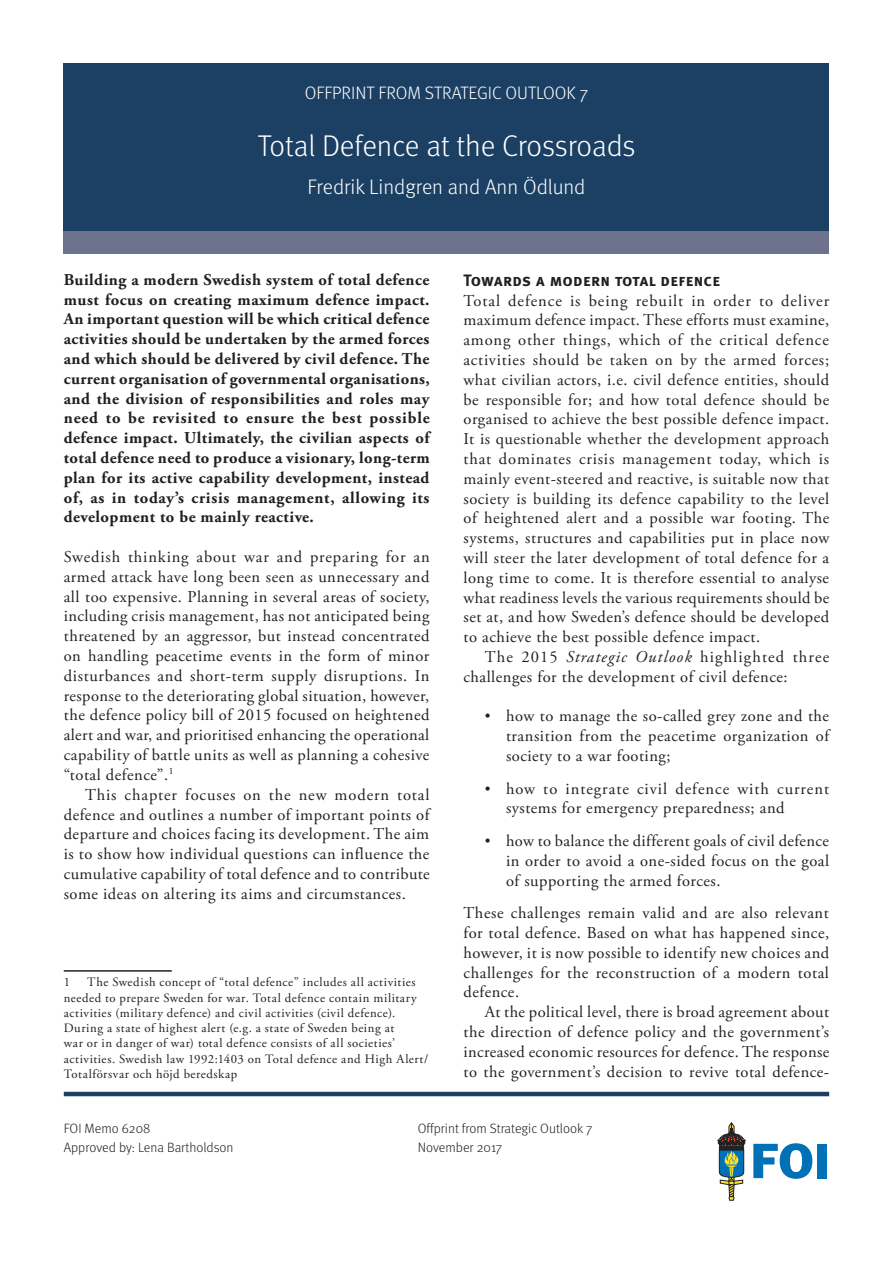
<style>
.page{position:relative;width:893px;height:1263px;background:#fff}
.page>*{position:absolute;margin:0;border:0;box-sizing:border-box;transform-origin:0 0}
.Rubrik_1{font:300 30px "Meta";letter-spacing:-.005em;color:#fff}
.Rubrik_1-2{font:300 21px "Meta";color:#fff}
.Punktsats_2{font:300 18px "Meta";color:#fff}
.t1{font:16.5px/19.8px "Adobe Garamond Pro";letter-spacing:.03em;color:#231f20;text-align:justify}
.t2{font:700 16.5px/19.8px "Adobe Garamond Pro";letter-spacing:.03em;color:#231f20;text-align:justify}
.t3{font:16.5px "Meta Bold Caps";letter-spacing:.02em;color:#231f20}
.Punktsats_2-2{font:300 13.5px "Meta";color:#231f20}
.t4{font:12.75px/15.3px "Adobe Garamond Pro";letter-spacing:.045em;color:#231f20}
.s1{font-style:italic}
.s2{font-family:"Times New Roman"}
</style>
<div class="page">
<div style="left:64px;top:208px;width:765px;height:45px;background:#6d738d"></div>
<svg style="left:753px;top:1143px;width:59px;height:36px"></svg>
<div style="left:818px;top:1144px;width:9px;height:34px;background:#0071b6"></div>
<svg style="left:718px;top:1122px;width:27px;height:78px"></svg>
<div style="left:64px;top:63px;width:765px;height:167px;background:#1b4064"></div>
<hr style="left:64px;top:1092px;width:765px;height:4px;background:#1b4064">
<hr style="left:64px;top:970px;width:108px;height:2px;background:#231f20">
<p class="Punktsats_2" style="left:305px;top:83px;width:285px">OFFPRINT FROM STRATEGIC OUTLOOK 7</p>
<p class="Rubrik_1" style="left:258px;top:129px;width:379px">Total Defence at the Crossroads</p>
<p class="Rubrik_1-2" style="left:307px;top:175px;width:279px">Fredrik Lindgren and Ann Ödlund</p>
<p class="t2" style="left:64px;top:270px;width:367px">Building a modern Swedish system of total defence must focus on creating maximum defence impact.<br>An important question will be which critical defence activities should be undertaken by the armed forces and which should be delivered by civil defence. The current organisation of governmental organisations, and the division of responsibilities and roles may need to be revisited to ensure the best possible defence impact. Ultimately, the civilian aspects of total defence need to produce a visionary, long-term plan for its active capability development, instead of, as in today’s crisis management, allowing its development to be mainly reactive.</p>
<p class="t1" style="left:64px;top:547px;width:367px">Swedish thinking about war and preparing for an armed attack have long been seen as unnecessary and all too expensive. Planning in several areas of society, including crisis management, has not anticipated being threatened by an aggressor, but instead concentrated on handling peacetime events in the form of minor disturbances and short-term supply disruptions. In response to the deteriorating global situation, however, the defence policy bill of 2015 focused on heightened alert and war, and prioritised enhancing the operational capability of battle units as well as planning a cohesive “total defence”.<sup>1</sup></p>
<p class="t1" style="left:64px;top:785px;width:367px;text-indent:21px">This chapter focuses on the new modern total defence and outlines a number of important points of departure and choices facing its development. The aim is to show how individual questions can influence the cumulative capability of total defence and to contribute some ideas on altering its aims and circumstances.</p>
<p class="t4" style="left:64px;top:975px;width:366px;text-indent:23px">The Swedish concept of “total defence” includes all activities needed to prepare Sweden for war. Total defence contain military activities (military defence) and civil activities (civil defence).<br>During a state of highest alert (e.g. a state of Sweden being at<br>war or in danger of war) total defence consists of all societies’ activities. Swedish law 1992:1403 on Total defence and High Alert/ Totalförsvar och höjd beredskap</p>
<p class="t4" style="left:64px;top:975px;width:8px">1</p>
<p class="t3" style="left:463px;top:270px;width:258px">Towards a modern total defence</p>
<p class="t1" style="left:463px;top:291px;width:367px">Total defence is being rebuilt in order to deliver maximum defence impact. These efforts must examine, among other things, which of the critical defence activities should be taken on by the armed forces; what civilian actors, i.e. civil defence entities, should be responsible for; and how total defence should be organised to achieve the best possible defence impact.<br>It is questionable whether the development approach that dominates crisis management today, which is mainly event-steered and reactive, is suitable now that society is building its defence capability to the level of heightened alert and a possible war footing. The systems, structures and capabilities put in place now will steer the later development of total defence for a long time to come. It is therefore essential to analyse what readiness levels the various requirements should be set at, and how Sweden’s defence should be developed to achieve the best possible defence impact.</p>
<p class="t1" style="left:463px;top:647px;width:367px;text-indent:21px">The 2015 <span class="s1">Strategic Outlook</span> highlighted three challenges for the development of civil defence:</p>
<p class="t1" style="left:506px;top:707px;width:325px;text-indent:-21px"><span class="s2">•</span> how to manage the so-called grey zone and the transition from the peacetime organization of society to a war footing;</p>
<p class="t1" style="left:506px;top:779px;width:325px;text-indent:-21px"><span class="s2">•</span> how to integrate civil defence with current systems for emergency preparedness; and</p>
<p class="t1" style="left:506px;top:831px;width:325px;text-indent:-21px"><span class="s2">•</span> how to balance the different goals of civil defence in order to avoid a one-sided focus on the goal of supporting the armed forces.</p>
<p class="t1" style="left:463px;top:903px;width:367px">These challenges remain valid and are also relevant for total defence. Based on what has happened since, however, it is now possible to identify new choices and challenges for the reconstruction of a modern total defence.</p>
<p class="t1" style="left:463px;top:1002px;width:367px;text-indent:21px">At the political level, there is broad agreement about the direction of defence policy and the government’s increased economic resources for defence. The response to the government’s decision to revive total defence-</p>
<p class="Punktsats_2-2" style="left:64px;top:1121px;width:88px">FOI Memo 6208</p>
<p class="Punktsats_2-2" style="left:418px;top:1121px;width:176px">Offprint from Strategic Outlook 7</p>
<p class="Punktsats_2-2" style="left:64px;top:1139px;width:171px">Approved by: Lena Bartholdson</p>
<p class="Punktsats_2-2" style="left:418px;top:1139px;width:86px">November 2017</p>
</div>
